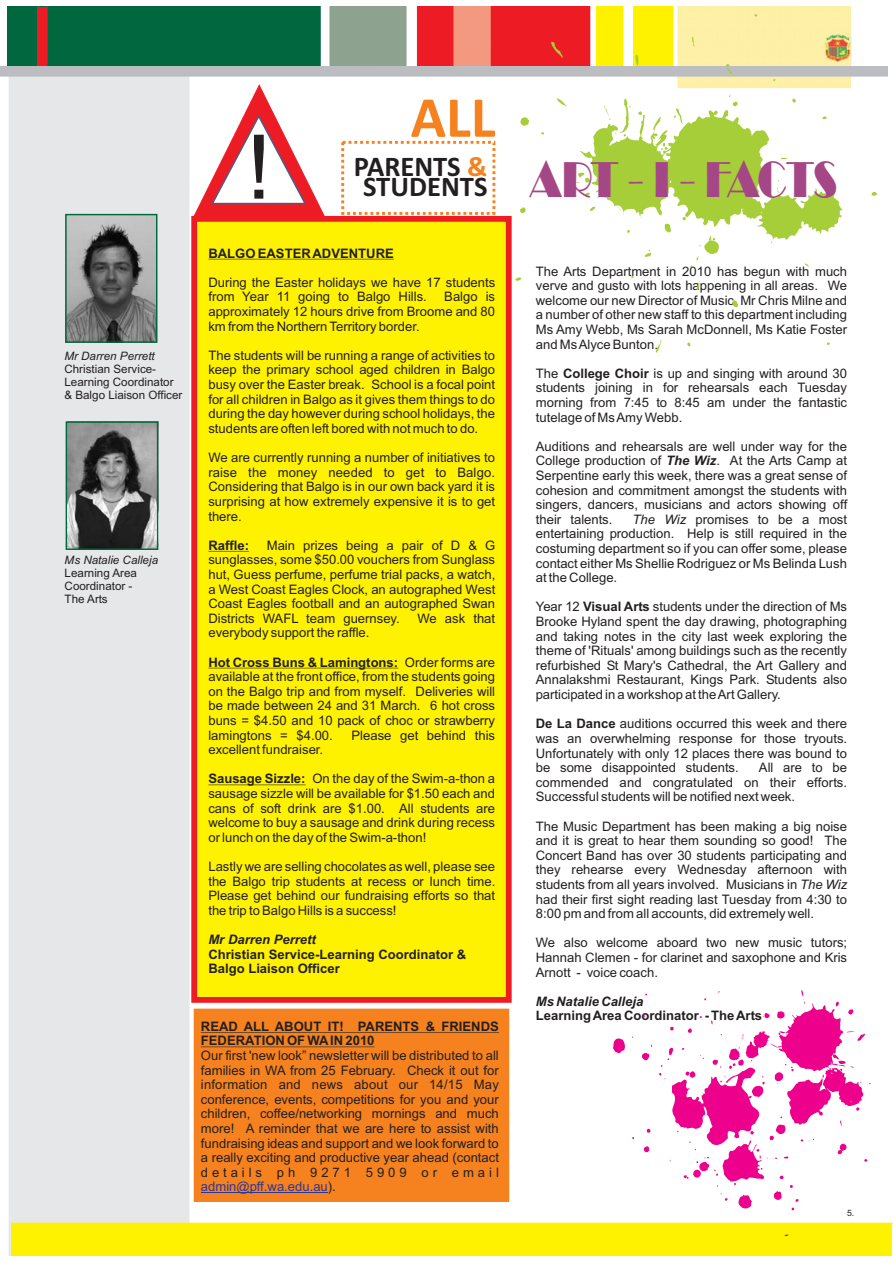
<style>
.page{position:relative;width:893px;height:1263px;background:#fff}
.page>*{position:absolute;margin:0;border:0;box-sizing:border-box;transform-origin:0 0}
.t1{font:89.25px "Arial";color:#231f20}
.t2{font:700 58.5px "Calibri";color:#f5821f}
.t3{font:52.35px "Broadway";letter-spacing:-.04em;color:#a54686;scale:.78 1}
.t4{font:700 28.5px/20.1px "Calibri";color:#231f20;text-align:center}
.t5{font:13.05px/14.5px "Arial";color:#231f20;text-align:justify}
.t6{font:700 13.05px/14.5px "Arial";color:#231f20}
.t7{font:italic 700 13.05px "Arial";color:#231f20}
.t8{font:11.55px/13px "Arial";color:#231f20}
.t9{font:italic 11.55px "Arial";color:#231f20}
.t10{font:8.7px "Arial";color:#231f20}
.s1{color:#f5821f}
.s2{font-weight:700}
.s3{color:#2e3695}
.s4{font-weight:700;font-style:italic}
.s5{font-style:italic}
</style>
<div class="page">
<div style="left:194px;top:219px;width:315px;height:781px;background:#fff200"></div>
<div style="left:191px;top:216px;width:321px;height:787px;border:6px solid #ed1c24"></div>
<svg style="left:193px;top:84px;width:133px;height:134px"></svg>
<div style="left:9px;top:76px;width:180px;height:1180px;background:#e6e7e8"></div>
<svg style="left:0;top:7px;width:887px;height:69px;background:#6f8267"></svg>
<div style="left:11px;top:1223px;width:881px;height:33px;background:#fff200"></div>
<div style="left:341px;top:141px;width:154px;height:74px;border:3px dashed #f5821f"></div>
<hr style="left:208px;top:259px;width:186px;height:1px;background:#231f20">
<hr style="left:208px;top:551px;width:41px;height:1px;background:#231f20">
<hr style="left:208px;top:668px;width:190px;height:1px;background:#231f20">
<hr style="left:208px;top:785px;width:98px;height:1px;background:#231f20">
<div style="left:194px;top:1009px;width:315px;height:192px;background:#f5821f"></div>
<hr style="left:201px;top:1032px;width:298px;height:1px;background:#231f20">
<hr style="left:201px;top:1047px;width:174px;height:1px;background:#231f20">
<hr style="left:201px;top:1193px;width:127px;height:1px;background:#2e3695">
<img style="left:67px;top:216px;width:88px;height:125px">
<div style="left:65px;top:214px;width:92px;height:129px;border:1px solid #00673e"></div>
<svg style="left:515px;top:14px;width:362px;height:339px"></svg>
<img style="left:68px;top:423px;width:88px;height:125px">
<div style="left:66px;top:421px;width:92px;height:129px;border:1px solid #00673e"></div>
<svg style="left:613px;top:990px;width:258px;height:246px"></svg>
<h1 class="t1" style="left:246px;top:135px;width:26px">!</h1>
<h2 class="t2" style="left:411px;top:82px;width:86px">ALL</h2>
<h3 class="t4" style="left:354px;top:157px;width:135px">PARENTS <span class="s1">&amp;<br></span>STUDENTS</h3>
<p class="t9" style="left:64px;top:351px;width:92px">Mr Darren Perrett</p>
<p class="t8" style="left:64px;top:363px;width:119px">Christian Service-<br>Learning Coordinator &amp; Balgo Liaison Officer</p>
<p class="t9" style="left:65px;top:556px;width:95px">Ms Natalie Calleja</p>
<p class="t8" style="left:65px;top:568px;width:74px">Learning Area<br>Coordinator -<br>The Arts</p>
<p class="t6" style="left:208px;top:247px;width:187px">BALGO EASTER ADVENTURE</p>
<p class="t5" style="left:208px;top:276px;width:288px">During the Easter holidays we have 17 students from Year 11 going to Balgo Hills.</p>
<p class="t5" style="left:208px;top:291px;width:288px;text-indent:236px">Balgo is approximately 12 hours drive from Broome and 80 km from the Northern Territory border.</p>
<p class="t5" style="left:208px;top:349px;width:288px">The students will be running a range of activities to keep the primary school aged children in Balgo busy over the Easter break. School is a focal point for all children in Balgo as it gives them things to do during the day however during school holidays, the students are often left bored with not much to do.</p>
<p class="t5" style="left:208px;top:452px;width:288px">We are currently running a number of initiatives to raise the money needed to get to Balgo.<br>Considering that Balgo is in our own back yard it is surprising at how extremely expensive it is to get there.</p>
<p class="t6" style="left:208px;top:539px;width:42px">Raffle:</p>
<p class="t5" style="left:208px;top:539px;width:288px;text-indent:58px">Main prizes being a pair of D &amp; G sunglasses, some $50.00 vouchers from Sunglass hut, Guess perfume, perfume trial packs, a watch, a West Coast Eagles Clock, an autographed West Coast Eagles football and an autographed Swan Districts WAFL team guernsey.</p>
<p class="t5" style="left:417px;top:612px;width:79px">We ask that</p>
<p class="t5" style="left:208px;top:627px;width:163px">everybody support the raffle.</p>
<p class="t5" style="left:208px;top:656px;width:288px"><span class="s2">Hot Cross Buns &amp; Lamingtons:</span> Order forms are available at the front office, from the students going on the Balgo trip and from myself. Deliveries will be made between 24 and 31 March. 6 hot cross buns = $4.50 and 10 pack of choc or strawberry lamingtons = $4.00.</p>
<p class="t5" style="left:352px;top:729px;width:145px">Please get behind this</p>
<p class="t5" style="left:208px;top:744px;width:116px">excellent fundraiser.</p>
<p class="t5" style="left:208px;top:773px;width:288px"><span class="s2">Sausage Sizzle:</span> On the day of the Swim-a-thon a sausage sizzle will be available for $1.50 each and cans of soft drink are $1.00. All students are welcome to buy a sausage and drink during recess or lunch on the day of the Swim-a-thon!</p>
<p class="t5" style="left:208px;top:860px;width:288px">Lastly we are selling chocolates as well, please see the Balgo trip students at recess or lunch time.<br>Please get behind our fundraising efforts so that the trip to Balgo Hills is a success!</p>
<p class="t7" style="left:208px;top:935px;width:109px">Mr Darren Perrett</p>
<p class="t6" style="left:208px;top:948px;width:259px">Christian Service-Learning Coordinator &amp;<br>Balgo Liaison Officer</p>
<p class="t6" style="left:201px;top:1020px;width:299px">READ ALL ABOUT IT! PARENTS &amp; FRIENDS<br>FEDERATION OF WA IN 2010</p>
<p class="t5" style="left:201px;top:1049px;width:300px">Our first 'new look” newsletter will be distributed to all families in WA from 25 February. Check it out for information and news about our 14/15 May conference, events, competitions for you and your children, coffee/networking mornings and much more! A reminder that we are here to assist with fundraising ideas and support and we look forward to a really exciting and productive year ahead (contact details ph 9271 5909 or email <span class="s3">admin@pff.wa.edu.au</span>).</p>
<h3 class="t3" style="left:530px;top:148px;width:396px">ART - I - FACTS</h3>
<p class="t5" style="left:536px;top:265px;width:313px">The Arts Department in 2010 has begun with much verve and gusto with lots happening in all areas. We welcome our new Director of Music, Mr Chris Milne and a number of other new staff to this department including Ms Amy Webb, Ms Sarah McDonnell, Ms Katie Foster and Ms Alyce Bunton.</p>
<p class="t5" style="left:536px;top:367px;width:313px">The <span class="s2">College Choir</span> is up and singing with around 30 students joining in for rehearsals each Tuesday morning from 7:45 to 8:45 am under the fantastic tutelage of Ms Amy Webb.</p>
<p class="t5" style="left:536px;top:440px;width:313px">Auditions and rehearsals are well under way for the College production of <span class="s4">The Wiz</span>. At the Arts Camp at Serpentine early this week, there was a great sense of cohesion and commitment amongst the students with singers, dancers, musicians and actors showing off their talents.</p>
<p class="t5" style="left:536px;top:513px;width:313px;text-indent:97px"><span class="s5">The Wiz</span> promises to be a most entertaining production. Help is still required in the costuming department so if you can offer some, please contact either Ms Shellie Rodriguez or Ms Belinda Lush at the College.</p>
<p class="t5" style="left:536px;top:601px;width:313px">Year 12 <span class="s2">Visual Arts</span> students under the direction of Ms Brooke Hyland spent the day drawing, photographing and taking notes in the city last week exploring the theme of 'Rituals' among buildings such as the recently refurbished St Mary's Cathedral, the Art Gallery and Annalakshmi Restaurant, Kings Park. Students also participated in a workshop at the Art Gallery.</p>
<p class="t5" style="left:536px;top:718px;width:313px"><span class="s2">De La Dance</span> auditions occurred this week and there was an overwhelming response for those tryouts.<br>Unfortunately with only 12 places there was bound to be some disappointed students.</p>
<p class="t5" style="left:536px;top:762px;width:313px;text-indent:223px">All are to be commended and congratulated on their efforts.<br>Successful students will be notified next week.</p>
<p class="t5" style="left:536px;top:820px;width:313px">The Music Department has been making a big noise and it is great to hear them sounding so good! The Concert Band has over 30 students participating and they rehearse every Wednesday afternoon with students from all years involved. Musicians in <span class="s5">The Wiz </span>had their first sight reading last Tuesday from 4:30 to 8:00 pm and from all accounts, did extremely well.</p>
<p class="t5" style="left:536px;top:937px;width:313px">We also welcome aboard two new music tutors; Hannah Clemen - for clarinet and saxophone and Kris Arnott - voice coach.</p>
<p class="t7" style="left:536px;top:996px;width:109px">Ms Natalie Calleja</p>
<p class="t6" style="left:536px;top:1010px;width:228px">Learning Area Coordinator - The Arts</p>
<p class="t10" style="left:847px;top:1209px;width:9px">5.</p>
</div>
